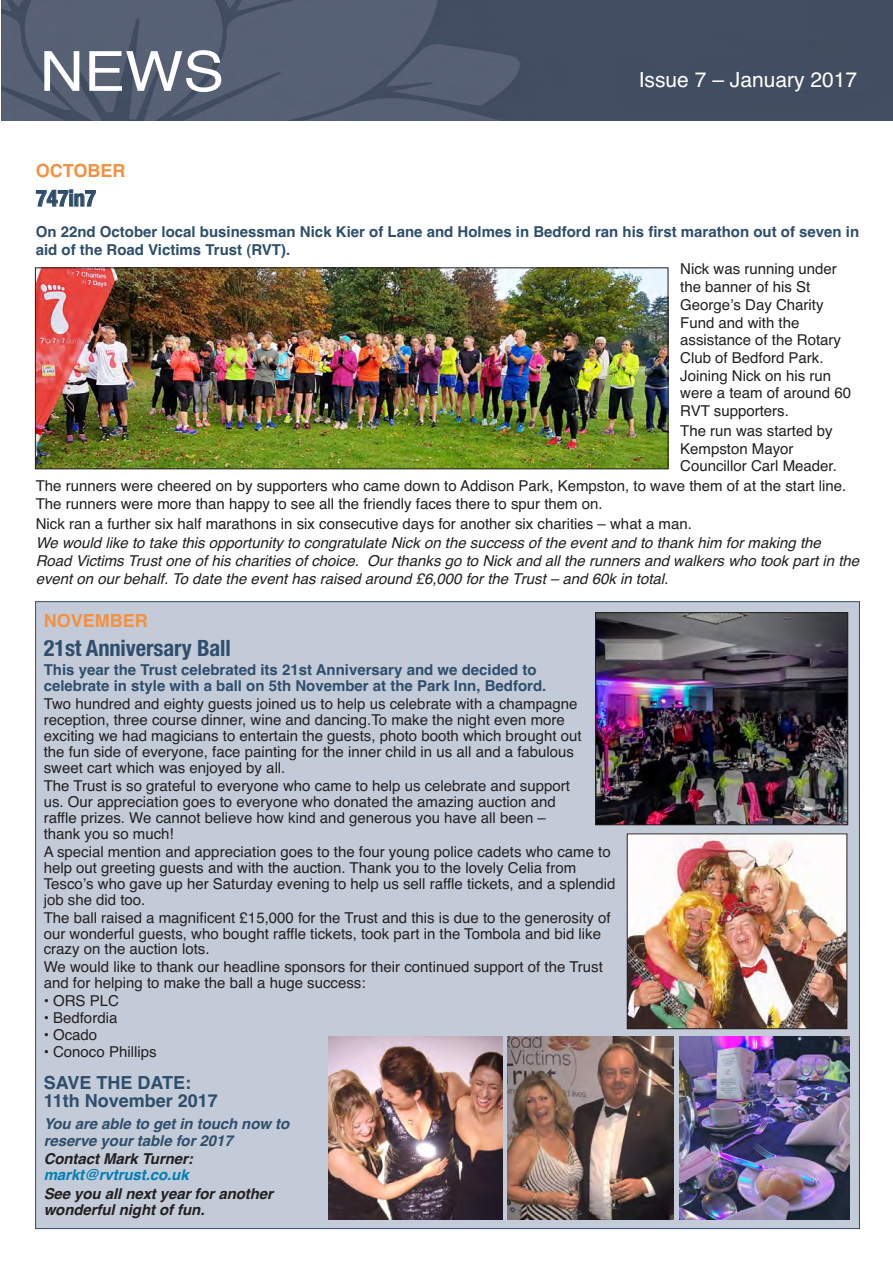
<style>
.page{position:relative;width:893px;height:1263px;background:#fff}
.page>*{position:absolute;margin:0;border:0;box-sizing:border-box;transform-origin:0 0}
.t1{font:55.35px "Helvetica";color:#fff;scale:1.11 1}
.t2{font:700 condensed 22.5px "Helvetica Neue";letter-spacing:-.005em;color:#2e4e6c}
.t3{font:21px "Helvetica";color:#fff}
.t4{font:700 18px/18.3px "Helvetica";color:#2e4e6c}
.t5{font:700 18px "Helvetica";color:#f4903f}
.t6{font:15px/15.9px "Helvetica";color:#231f20}
.t7{font:italic 15px/17.7px "Helvetica";color:#231f20}
.t8{font:700 15px/16.5px "Helvetica";color:#2e4e6c}
.t9{font:italic 700 15px/16.2px "Helvetica";letter-spacing:-.005em;color:#231f20}
.t10{font:italic 700 15px/16.2px "Helvetica";letter-spacing:-.005em;color:#2e4e6c}
.t11{font:italic 700 15px "Helvetica";letter-spacing:-.005em;color:#007fb4}
</style>
<div class="page">
<div style="left:36px;top:602px;width:823px;height:626px;background:#c4cbd8"></div>
<img style="left:1px;top:1px;width:892px;height:119px">
<img style="left:37px;top:270px;width:629px;height:197px">
<div style="left:35px;top:268px;width:633px;height:201px;border:1px solid #231f20"></div>
<img style="left:597px;top:614px;width:249px;height:209px">
<div style="left:595px;top:612px;width:253px;height:213px;border:1px solid #231f20"></div>
<img style="left:629px;top:835px;width:216px;height:192px">
<div style="left:627px;top:833px;width:220px;height:196px;border:1px solid #231f20"></div>
<img style="left:329px;top:1036px;width:173px;height:183px">
<img style="left:679px;top:1036px;width:170px;height:183px">
<img style="left:507px;top:1036px;width:167px;height:183px">
<h1 class="t1" style="left:40px;top:39px;width:168px">NEWS</h1>
<h3 class="t3" style="left:639px;top:67px;width:220px">Issue 7 – January 2017</h3>
<p class="t5" style="left:36px;top:160px;width:91px">OCTOBER</p>
<h2 class="t2" style="left:36px;top:185px;width:61px">747in7</h2>
<p class="t8" style="left:36px;top:222px;width:825px;line-height:18px">On 22nd October local businessman Nick Kier of Lane and Holmes in Bedford ran his first marathon out of seven in aid of the Road Victims Trust (RVT).</p>
<p class="t6" style="left:680px;top:260px;width:172px;line-height:17.7px">Nick was running under the banner of his St<br>Georgeʼs Day Charity<br>Fund and with the assistance of the Rotary<br>Club of Bedford Park.<br>Joining Nick on his run were a team of around 60<br>RVT supporters.</p>
<p class="t6" style="left:680px;top:422px;width:158px;line-height:17.7px">The run was started by<br>Kempston Mayor<br>Councillor Carl Meader.</p>
<p class="t6" style="left:36px;top:477px;width:812px;line-height:17.7px">The runners were cheered on by supporters who came down to Addison Park, Kempston, to wave them of at the start line.<br>The runners were more than happy to see all the friendly faces there to spur them on.</p>
<p class="t6" style="left:36px;top:515px;width:658px">Nick ran a further six half marathons in six consecutive days for another six charities – what a man.</p>
<p class="t7" style="left:36px;top:534px;width:825px">We would like to take this opportunity to congratulate Nick on the success of the event and to thank him for making the<br>Road Victims Trust one of his charities of choice. Our thanks go to Nick and all the runners and walkers who took part in the event on our behalf. To date the event has raised around £6,000 for the Trust – and 60k in total.</p>
<p class="t5" style="left:44px;top:610px;width:106px">NOVEMBER</p>
<h2 class="t2" style="left:44px;top:635px;width:189px">21st Anniversary Ball</h2>
<p class="t8" style="left:44px;top:661px;width:504px">This year the Trust celebrated its 21st Anniversary and we decided to celebrate in style with a ball on 5th November at the Park Inn, Bedford.</p>
<p class="t6" style="left:44px;top:696px;width:539px">Two hundred and eighty guests joined us to help us celebrate with a champagne reception, three course dinner, wine and dancing.To make the night even more exciting we had magicians to entertain the guests, photo booth which brought out the fun side of everyone, face painting for the inner child in us all and a fabulous sweet cart which was enjoyed by all.</p>
<p class="t6" style="left:44px;top:778px;width:528px">The Trust is so grateful to everyone who came to help us celebrate and support us. Our appreciation goes to everyone who donated the amazing auction and raffle prizes. We cannot believe how kind and generous you have all been – thank you so much!</p>
<p class="t6" style="left:44px;top:844px;width:573px">A special mention and appreciation goes to the four young police cadets who came to help out greeting guests and with the auction. Thank you to the lovely Celia from Tescoʼs who gave up her Saturday evening to help us sell raffle tickets, and a splendid job she did too.</p>
<p class="t6" style="left:44px;top:909px;width:568px">The ball raised a magnificent £15,000 for the Trust and this is due to the generosity of our wonderful guests, who bought raffle tickets, took part in the Tombola and bid like crazy on the auction lots.</p>
<p class="t6" style="left:44px;top:959px;width:561px">We would like to thank our headline sponsors for their continued support of the Trust and for helping to make the ball a huge success:</p>
<p class="t6" style="left:44px;top:992px;width:77px">• ORS PLC</p>
<p class="t6" style="left:44px;top:1010px;width:75px">• Bedfordia</p>
<p class="t6" style="left:44px;top:1027px;width:55px">• Ocado</p>
<p class="t6" style="left:44px;top:1044px;width:114px">• Conoco Phillips</p>
<p class="t4" style="left:44px;top:1073px;width:176px">SAVE THE DATE:<br>11th November 2017</p>
<p class="t10" style="left:44px;top:1116px;width:247px">You are able to get in touch now to reserve your table for 2017</p>
<p class="t9" style="left:44px;top:1151px;width:151px">Contact Mark Turner:</p>
<p class="t11" style="left:44px;top:1166px;width:146px">markt@rvtrust.co.uk</p>
<p class="t9" style="left:44px;top:1185px;width:231px">See you all next year for another wonderful night of fun.</p>
</div>
